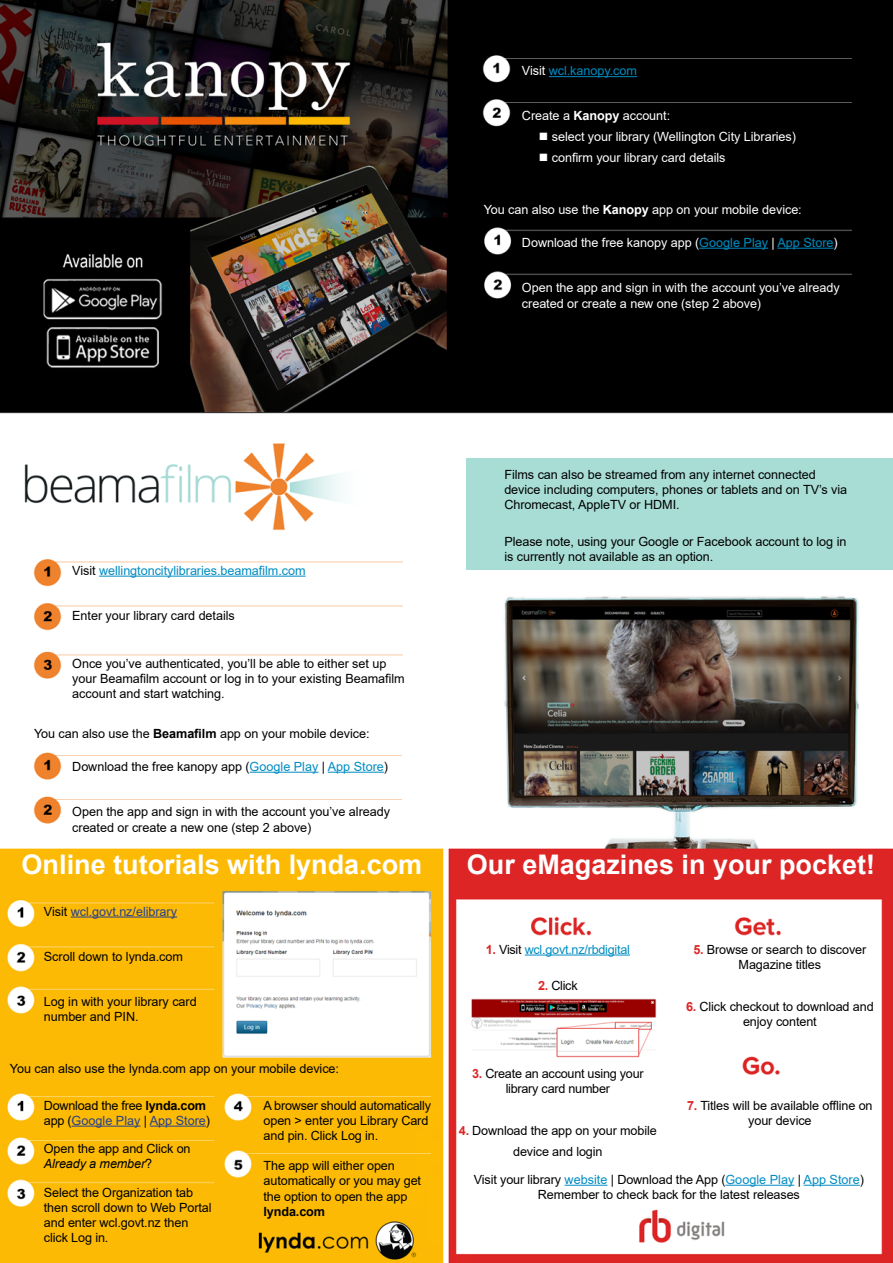
<style>
.page{position:relative;width:893px;height:1263px;background:#fff}
.page>*{position:absolute;margin:0;border:0;box-sizing:border-box;transform-origin:0 0}
.t1{font:700 27px "Arial";color:#fff}
.t2{font:12.6px/15.1px "Arial";letter-spacing:-.005em;color:#000}
.t3{font:12.6px/15.1px "Arial";letter-spacing:-.005em;color:#fff}
.t4{font:12.6px "Arial";letter-spacing:-.005em;color:#008cc2}
.t5{font:12.6px "Arial";letter-spacing:-.005em;color:#25408f}
.t6{font:700 12.6px "Arial";letter-spacing:-.01em;color:#000}
.s1{color:#000}
.s2{font-weight:700}
.s3{color:#008cc2}
.s4{color:#fff}
.s5{color:#25408f}
.s6{font-style:italic}
.s7{font-weight:700;color:#dd2525}
</style>
<div class="page">
<img style="left:0;top:0;width:893px;height:1263px">
<div style="left:467px;top:458px;width:426px;height:112px;background:#a8ddd5"></div>
<hr style="left:549px;top:76px;width:88px;height:1px;background:#008cc2">
<hr style="left:699px;top:248px;width:69px;height:1px;background:#008cc2">
<hr style="left:777px;top:248px;width:57px;height:1px;background:#008cc2">
<hr style="left:99px;top:576px;width:207px;height:1px;background:#008cc2">
<hr style="left:250px;top:772px;width:68px;height:1px;background:#008cc2">
<hr style="left:328px;top:772px;width:56px;height:1px;background:#008cc2">
<hr style="left:71px;top:916px;width:106px;height:1px;background:#25408f">
<hr style="left:72px;top:1126px;width:69px;height:1px;background:#25408f">
<hr style="left:150px;top:1126px;width:56px;height:1px;background:#25408f">
<hr style="left:525px;top:954px;width:105px;height:1px;background:#008cc2">
<hr style="left:565px;top:1185px;width:42px;height:1px;background:#008cc2">
<hr style="left:725px;top:1185px;width:69px;height:1px;background:#008cc2">
<hr style="left:804px;top:1185px;width:56px;height:1px;background:#008cc2">
<p class="t4" style="left:72px;top:562px;width:235px"><span class="s1">Visit</span> wellingtoncitylibraries.beamafilm.com</p>
<p class="t2" style="left:72px;top:608px;width:164px">Enter your library card details</p>
<p class="t2" style="left:72px;top:656px;width:334px">Once you’ve authenticated, you’ll be able to either set up your Beamafilm account or log in to your existing Beamafilm account and start watching.</p>
<p class="t2" style="left:34px;top:726px;width:337px">You can also use the <span class="s2">Beamafilm</span> app on your mobile device:</p>
<p class="t2" style="left:72px;top:759px;width:317px">Download the free kanopy app (<span class="s3">Google Play</span> | <span class="s3">App Store</span>)</p>
<p class="t2" style="left:72px;top:804px;width:319px">Open the app and sign in with the account you’ve already created or create a new one (step 2 above)</p>
<p class="t4" style="left:522px;top:62px;width:116px"><span class="s4">Visit</span> wcl.kanopy.com</p>
<p class="t3" style="left:522px;top:108px;width:150px">Create a <span class="s2">Kanopy</span> account:</p>
<p class="t3" style="left:539px;top:129px;width:259px">■ select your library (Wellington City Libraries)</p>
<p class="t3" style="left:539px;top:150px;width:188px">■ confirm your library card details</p>
<p class="t3" style="left:484px;top:202px;width:320px">You can also use the <span class="s2">Kanopy</span> app on your mobile device:</p>
<p class="t3" style="left:522px;top:235px;width:317px">Download the free kanopy app (<span class="s3">Google Play</span> | <span class="s3">App Store</span>)</p>
<p class="t3" style="left:522px;top:280px;width:319px">Open the app and sign in with the account you’ve already created or create a new one (step 2 above)</p>
<p class="t2" style="left:504px;top:467px;width:344px">Films can also be streamed from any internet connected device including computers, phones or tablets and on TV’s via<br>Chromecast, AppleTV or HDMI.</p>
<p class="t2" style="left:504px;top:533px;width:344px">Please note, using your Google or Facebook account to log in is currently not available as an option.</p>
<h1 class="t1" style="left:22px;top:846px;width:402px">Online tutorials with lynda.com</h1>
<h1 class="t1" style="left:467px;top:846px;width:410px">Our eMagazines in your pocket!</h1>
<p class="t5" style="left:44px;top:902px;width:135px"><span class="s1">Visit</span> wcl.govt.nz/elibrary</p>
<p class="t2" style="left:44px;top:948px;width:141px">Scroll down to lynda.com</p>
<p class="t2" style="left:44px;top:994px;width:154px">Log in with your library card number and PIN.</p>
<p class="t2" style="left:10px;top:1060px;width:331px">You can also use the lynda.com app on your mobile device:</p>
<p class="t2" style="left:44px;top:1097px;width:168px">Download the free <span class="s2">lynda.com </span>app (<span class="s5">Google Play</span> | <span class="s5">App Store</span>)</p>
<p class="t2" style="left:44px;top:1141px;width:148px">Open the app and Click on<br><span class="s6">Already a member</span>?</p>
<p class="t2" style="left:44px;top:1185px;width:169px">Select the Organization tab then scroll down to Web Portal and enter wcl.govt.nz then click Log in.</p>
<p class="t2" style="left:264px;top:1097px;width:169px">A browser should automatically open &gt; enter you Library Card and pin. Click Log in.</p>
<p class="t2" style="left:264px;top:1158px;width:159px">The app will either open automatically or you may get the option to open the app</p>
<p class="t6" style="left:264px;top:1202px;width:63px">lynda.com</p>
<p class="t4" style="left:486px;top:940px;width:146px"><span class="s7">1.</span> <span class="s1">Visit</span> wcl.govt.nz/rbdigital</p>
<p class="t2" style="left:538px;top:977px;width:41px"><span class="s7">2.</span> Click</p>
<p class="t2" style="left:472px;top:1066px;width:173px;text-align:center"><span class="s7">3.</span> Create an account using your library card number</p>
<p class="t2" style="left:459px;top:1120px;width:199px;line-height:21px;text-align:center"><span class="s7">4.</span> Download the app on your mobile device and login</p>
<p class="t2" style="left:693px;top:941px;width:174px;text-align:center"><span class="s7">5.</span> Browse or search to discover<br>Magazine titles</p>
<p class="t2" style="left:686px;top:999px;width:189px;text-align:center"><span class="s7">6.</span> Click checkout to download and enjoy content</p>
<p class="t2" style="left:687px;top:1098px;width:187px;text-align:center"><span class="s7">7.</span> Titles will be available offline on your device</p>
<p class="t2" style="left:474px;top:1172px;width:392px;text-align:center">Visit your library <span class="s3">website</span> | Download the App (<span class="s3">Google Play</span> | <span class="s3">App Store</span>)<br>Remember to check back for the latest releases</p>
</div>
